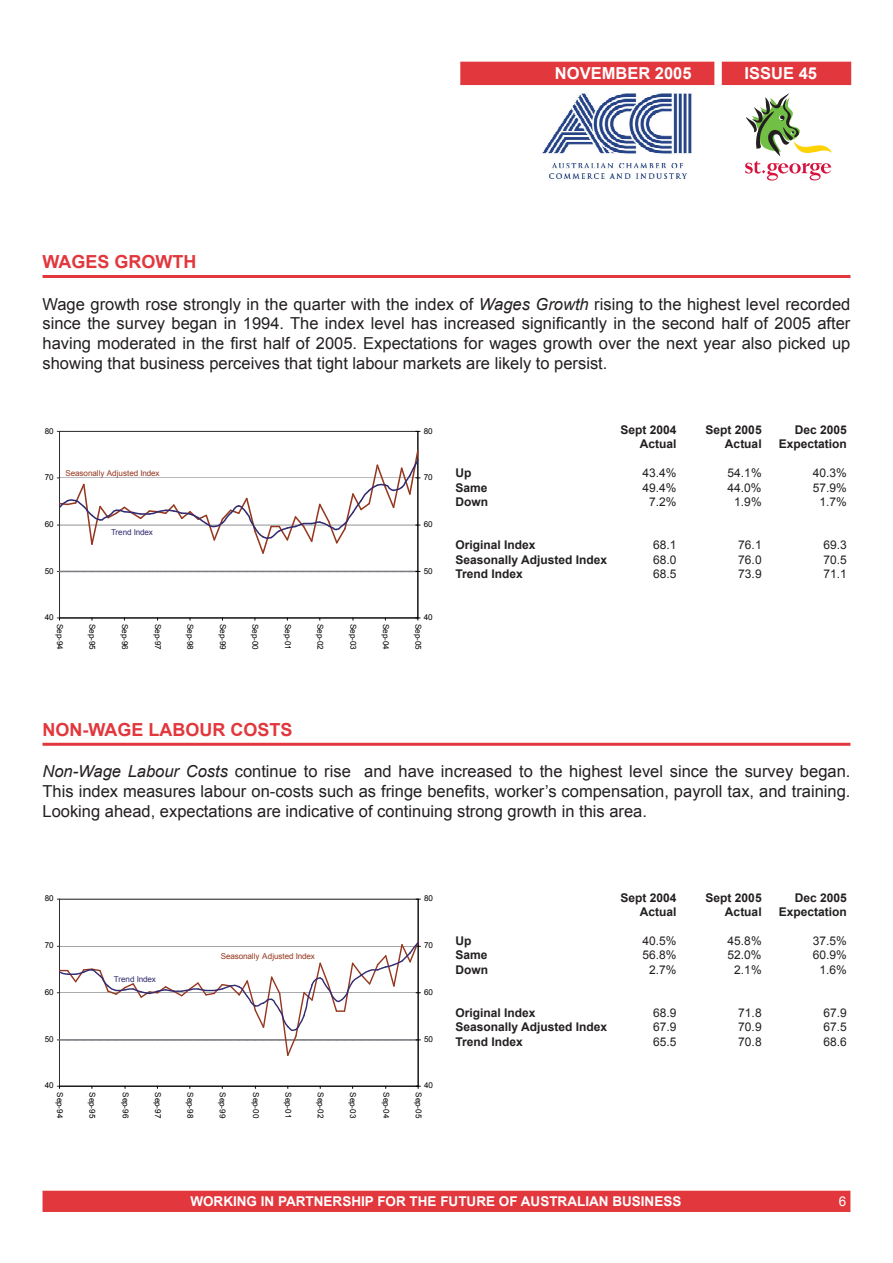
<style>
.page{position:relative;width:893px;height:1263px;background:#fff}
.page>*{position:absolute;margin:0;border:0;box-sizing:border-box;transform-origin:0 0}
.t1{font:700 18px "Arial";color:#e1373d}
.t2{font:16.5px/19.8px "Arial";color:#231f20;text-align:justify}
.t3{font:700 16.5px "Arial";color:#fff}
.t4{font:700 13.5px "Arial";color:#fff}
.t5{font:700 12px "Arial";color:#231f20}
.t6{font:12px "Arial";color:#231f20}
.t7{font:8.1px "Arial";color:#000}
.t8{font:8.1px "Arial";letter-spacing:-.01em;color:#95371e}
.t9{font:8.1px "Arial";letter-spacing:-.025em;color:#312b71}
.s1{font-style:italic}
</style>
<div class="page">
<div style="left:43px;top:1191px;width:807px;height:20px;background:#e1373d"></div>
<div style="left:43px;top:1191px;width:807px;height:21px;border:2px solid #e1373d"></div>
<div style="left:723px;top:62px;width:127px;height:22px;background:#e1373d"></div>
<div style="left:722px;top:62px;width:129px;height:23px;border:2px solid #e1373d"></div>
<div style="left:461px;top:62px;width:253px;height:22px;background:#e1373d"></div>
<div style="left:460px;top:62px;width:254px;height:23px;border:2px solid #e1373d"></div>
<img style="left:542px;top:93px;width:150px;height:86px">
<svg style="left:745px;top:94px;width:87px;height:87px"></svg>
<hr style="left:43px;top:275px;width:807px;height:3px;background:#e1373d">
<hr style="left:43px;top:743px;width:807px;height:3px;background:#e1373d">
<hr style="left:60px;top:431px;width:358px;height:1px;background:#2e3133">
<hr style="left:59px;top:431px;width:1px;height:187px;background:#2e3133">
<hr style="left:60px;top:618px;width:358px;height:1px;background:#000">
<hr style="left:418px;top:431px;width:1px;height:187px;background:#000">
<svg style="left:57px;top:571px;width:363px;height:1px"></svg>
<svg style="left:57px;top:450px;width:363px;height:105px"></svg>
<hr style="left:59px;top:899px;width:359px;height:1px;background:#2e3133">
<hr style="left:59px;top:899px;width:1px;height:187px;background:#2e3133">
<hr style="left:59px;top:1086px;width:359px;height:1px;background:#000">
<hr style="left:418px;top:899px;width:1px;height:187px;background:#000">
<svg style="left:57px;top:941px;width:363px;height:116px"></svg>
<p class="t1" style="left:43px;top:250px;width:156px">WAGES GROWTH</p>
<p class="t3" style="left:555px;top:63px;width:138px">NOVEMBER 2005</p>
<p class="t3" style="left:745px;top:63px;width:74px">ISSUE 45</p>
<p class="t2" style="left:43px;top:294px;width:809px">Wage growth rose strongly in the quarter with the index of <span class="s1">Wages Growth</span> rising to the highest level recorded since the survey began in 1994. The index level has increased significantly in the second half of 2005 after having moderated in the first half of 2005. Expectations for wages growth over the next year also picked up showing that business perceives that tight labour markets are likely to persist.</p>
<p class="t7" style="left:45px;top:425px;width:10px">80</p>
<p class="t7" style="left:424px;top:425px;width:10px">80</p>
<p class="t7" style="left:45px;top:472px;width:10px">70</p>
<p class="t8" style="left:65px;top:468px;width:96px">Seasonally Adjusted Index</p>
<p class="t7" style="left:424px;top:472px;width:10px">70</p>
<p class="t7" style="left:45px;top:519px;width:10px">60</p>
<p class="t7" style="left:424px;top:519px;width:10px">60</p>
<p class="t9" style="left:111px;top:527px;width:43px">Trend Index</p>
<p class="t7" style="left:45px;top:565px;width:10px">50</p>
<p class="t7" style="left:424px;top:565px;width:10px">50</p>
<p class="t7" style="left:45px;top:612px;width:10px">40</p>
<p class="t7" style="left:424px;top:612px;width:10px">40</p>
<p class="t7" style="left:65px;top:624px;width:28px;rotate:90deg">Sep-94</p>
<p class="t7" style="left:98px;top:624px;width:28px;rotate:90deg">Sep-95</p>
<p class="t7" style="left:130px;top:624px;width:28px;rotate:90deg">Sep-96</p>
<p class="t7" style="left:163px;top:624px;width:28px;rotate:90deg">Sep-97</p>
<p class="t7" style="left:196px;top:624px;width:28px;rotate:90deg">Sep-98</p>
<p class="t7" style="left:228px;top:624px;width:28px;rotate:90deg">Sep-99</p>
<p class="t7" style="left:261px;top:624px;width:28px;rotate:90deg">Sep-00</p>
<p class="t7" style="left:293px;top:624px;width:23px;rotate:90deg">Sep-0</p>
<p class="t7" style="left:326px;top:624px;width:23px;rotate:90deg">Sep-0</p>
<p class="t7" style="left:359px;top:624px;width:28px;rotate:90deg">Sep-03</p>
<p class="t7" style="left:391px;top:624px;width:28px;rotate:90deg">Sep-04</p>
<p class="t7" style="left:424px;top:624px;width:28px;rotate:90deg">Sep-05</p>
<p class="t5" style="left:621px;top:422px;width:58px">Sept 2004</p>
<p class="t5" style="left:706px;top:422px;width:58px">Sept 2005</p>
<p class="t5" style="left:795px;top:422px;width:54px">Dec 2005</p>
<p class="t5" style="left:640px;top:436px;width:38px">Actual</p>
<p class="t5" style="left:725px;top:436px;width:38px">Actual</p>
<p class="t5" style="left:779px;top:436px;width:70px">Expectation</p>
<p class="t5" style="left:455px;top:465px;width:17px">Up</p>
<p class="t6" style="left:643px;top:465px;width:36px">43.4%</p>
<p class="t6" style="left:728px;top:465px;width:36px">54.1 %</p>
<p class="t6" style="left:813px;top:465px;width:36px">40.3%</p>
<p class="t5" style="left:455px;top:479px;width:34px">Same</p>
<p class="t6" style="left:643px;top:479px;width:36px">49.4%</p>
<p class="t6" style="left:728px;top:479px;width:36px">44.0%</p>
<p class="t6" style="left:813px;top:479px;width:36px">57.9%</p>
<p class="t5" style="left:455px;top:494px;width:34px">Down</p>
<p class="t6" style="left:649px;top:494px;width:60px">7.2% 1</p>
<p class="t6" style="left:741px;top:494px;width:53px">.9% 1</p>
<p class="t6" style="left:826px;top:494px;width:22px">.7%</p>
<p class="t5" style="left:455px;top:537px;width:82px">Original Index</p>
<p class="t6" style="left:653px;top:537px;width:21px">68.1</p>
<p class="t6" style="left:738px;top:537px;width:21px">76.1</p>
<p class="t6" style="left:823px;top:537px;width:25px">69.3</p>
<p class="t5" style="left:455px;top:551px;width:153px">Seasonally Adjusted Index</p>
<p class="t6" style="left:653px;top:551px;width:25px">68.0</p>
<p class="t6" style="left:738px;top:551px;width:25px">76.0</p>
<p class="t6" style="left:823px;top:551px;width:25px">70.5</p>
<p class="t5" style="left:455px;top:566px;width:69px">Trend Index</p>
<p class="t6" style="left:653px;top:566px;width:25px">68.5</p>
<p class="t6" style="left:738px;top:566px;width:25px">73.9</p>
<p class="t6" style="left:823px;top:566px;width:21px">71 .1</p>
<p class="t1" style="left:43px;top:718px;width:252px">NON-WAGE LABOUR COSTS</p>
<p class="t2" style="left:43px;top:762px;width:809px"><span class="s1">Non-Wage Labour Costs</span> continue to rise and have increased to the highest level since the survey began.<br>This index measures labour on-costs such as fringe benefits, worker’s compensation, payroll tax, and training.<br>Looking ahead, expectations are indicative of continuing strong growth in this area.</p>
<p class="t7" style="left:45px;top:893px;width:10px">80</p>
<p class="t7" style="left:424px;top:893px;width:10px">80</p>
<p class="t7" style="left:45px;top:940px;width:10px">70</p>
<p class="t7" style="left:424px;top:940px;width:10px">70</p>
<p class="t8" style="left:221px;top:951px;width:96px">Seasonally Adjusted Index</p>
<p class="t9" style="left:114px;top:974px;width:43px">Trend Index</p>
<p class="t7" style="left:45px;top:987px;width:10px">60</p>
<p class="t7" style="left:424px;top:987px;width:10px">60</p>
<p class="t7" style="left:45px;top:1034px;width:10px">50</p>
<p class="t7" style="left:424px;top:1034px;width:10px">50</p>
<p class="t7" style="left:45px;top:1080px;width:10px">40</p>
<p class="t7" style="left:424px;top:1080px;width:10px">40</p>
<p class="t7" style="left:65px;top:1092px;width:28px;rotate:90deg">Sep-94</p>
<p class="t7" style="left:98px;top:1092px;width:28px;rotate:90deg">Sep-95</p>
<p class="t7" style="left:131px;top:1092px;width:28px;rotate:90deg">Sep-96</p>
<p class="t7" style="left:163px;top:1092px;width:28px;rotate:90deg">Sep-97</p>
<p class="t7" style="left:196px;top:1092px;width:28px;rotate:90deg">Sep-98</p>
<p class="t7" style="left:228px;top:1092px;width:28px;rotate:90deg">Sep-99</p>
<p class="t7" style="left:261px;top:1092px;width:28px;rotate:90deg">Sep-00</p>
<p class="t7" style="left:294px;top:1092px;width:23px;rotate:90deg">Sep-0</p>
<p class="t7" style="left:326px;top:1092px;width:23px;rotate:90deg">Sep-0</p>
<p class="t7" style="left:358px;top:1092px;width:28px;rotate:90deg">Sep-03</p>
<p class="t7" style="left:392px;top:1092px;width:28px;rotate:90deg">Sep-04</p>
<p class="t7" style="left:424px;top:1092px;width:28px;rotate:90deg">Sep-05</p>
<p class="t5" style="left:621px;top:890px;width:58px">Sept 2004</p>
<p class="t5" style="left:706px;top:890px;width:58px">Sept 2005</p>
<p class="t5" style="left:795px;top:890px;width:54px">Dec 2005</p>
<p class="t5" style="left:640px;top:904px;width:38px">Actual</p>
<p class="t5" style="left:725px;top:904px;width:38px">Actual</p>
<p class="t5" style="left:779px;top:904px;width:70px">Expectation</p>
<p class="t5" style="left:455px;top:933px;width:17px">Up</p>
<p class="t6" style="left:643px;top:933px;width:36px">40.5%</p>
<p class="t6" style="left:728px;top:933px;width:36px">45.8%</p>
<p class="t6" style="left:813px;top:933px;width:36px">37.5%</p>
<p class="t5" style="left:455px;top:947px;width:34px">Same</p>
<p class="t6" style="left:643px;top:947px;width:36px">56.8%</p>
<p class="t6" style="left:728px;top:947px;width:36px">52.0%</p>
<p class="t6" style="left:813px;top:947px;width:36px">60.9%</p>
<p class="t5" style="left:455px;top:962px;width:34px">Down</p>
<p class="t6" style="left:649px;top:962px;width:61px">2.7% 2</p>
<p class="t6" style="left:741px;top:962px;width:53px">.1% 1</p>
<p class="t6" style="left:826px;top:962px;width:22px">.6%</p>
<p class="t5" style="left:455px;top:1005px;width:82px">Original Index</p>
<p class="t6" style="left:653px;top:1005px;width:25px">68.9</p>
<p class="t6" style="left:738px;top:1005px;width:25px">71 .8</p>
<p class="t6" style="left:823px;top:1005px;width:25px">67.9</p>
<p class="t5" style="left:455px;top:1019px;width:153px">Seasonally Adjusted Index</p>
<p class="t6" style="left:653px;top:1019px;width:25px">67.9</p>
<p class="t6" style="left:738px;top:1019px;width:25px">70.9</p>
<p class="t6" style="left:823px;top:1019px;width:25px">67.5</p>
<p class="t5" style="left:455px;top:1034px;width:69px">Trend Index</p>
<p class="t6" style="left:653px;top:1034px;width:25px">65.5</p>
<p class="t6" style="left:738px;top:1034px;width:25px">70.8</p>
<p class="t6" style="left:823px;top:1034px;width:25px">68.6</p>
<p class="t4" style="left:190px;top:1192px;width:492px">WORKING IN PARTNERSHIP FOR THE FUTURE OF AUSTRALIAN BUSINESS</p>
</div>
